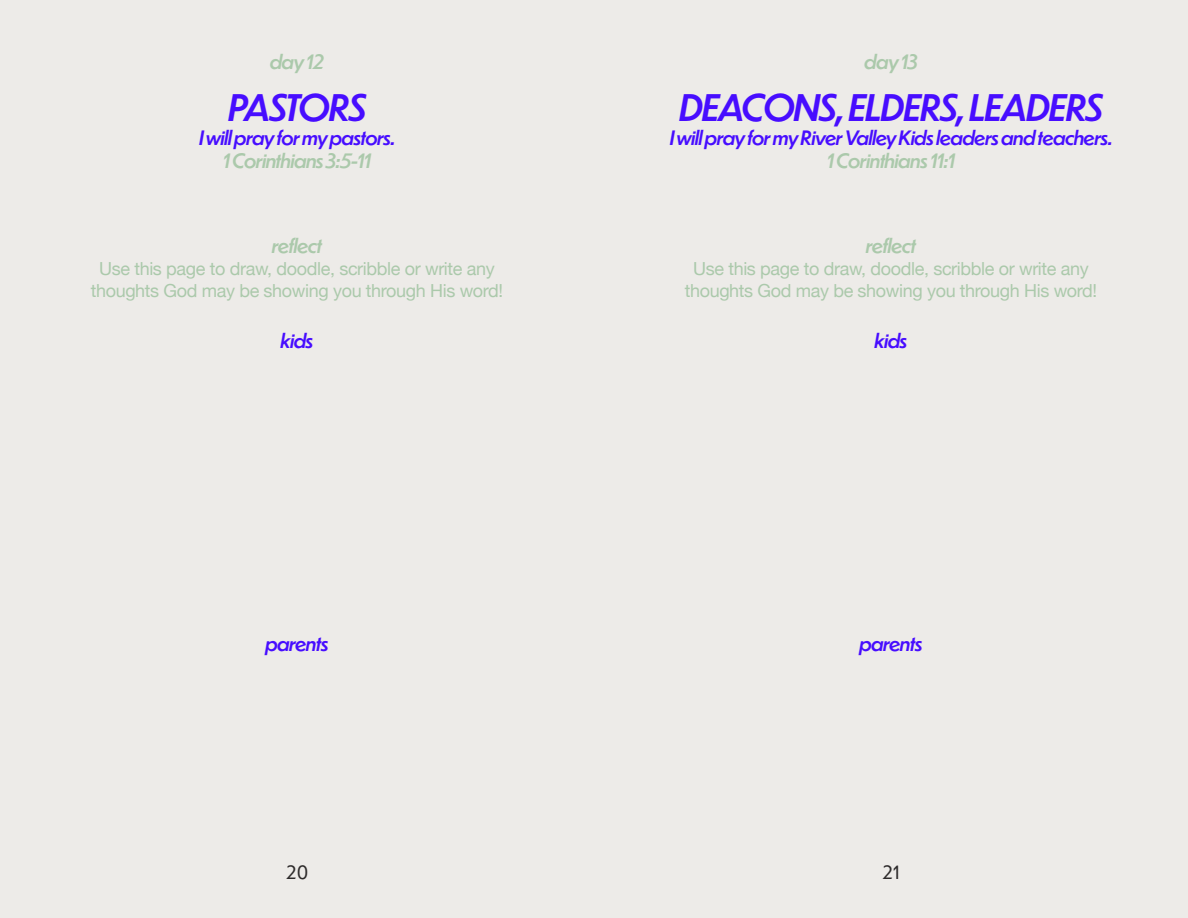
<style>
.page{position:relative;width:1188px;height:918px;background:#edebe8}
.page>*{position:absolute;margin:0;border:0;box-sizing:border-box;transform-origin:0 0}
.t1{font:italic 500 36px "Dunbar Text";letter-spacing:-.06em;color:#470dff}
.t2{font:italic 500 36px "Dunbar Text";letter-spacing:-.08em;color:#470dff}
.t3{font:italic 500 19.5px "Dunbar Text";letter-spacing:-.06em;color:#470dff}
.t4{font:italic 500 19.5px "Dunbar Text";letter-spacing:-.06em;color:#abc9ab}
.t5{font:18px/22.2px "Helvetica Neue";letter-spacing:-.02em;color:#abc9ab;text-align:center}
.t6{font:18px "Dunbar Text";color:#2e2b2b}
</style>
<div class="page">
<p class="t4" style="left:269px;top:48px;width:57px">day 12</p>
<h1 class="t2" style="left:227px;top:82px;width:141px">PASTORS</h1>
<p class="t3" style="left:199px;top:123px;width:199px">I will pray for my pastors.</p>
<p class="t4" style="left:222px;top:147px;width:151px">1 Corinthians 3:5-11</p>
<p class="t4" style="left:272px;top:231px;width:52px">reflect</p>
<p class="t5" style="left:91px;top:259px;width:414px">Use this page to draw, doodle, scribble or write any thoughts God may be showing you through His word!</p>
<p class="t4" style="left:864px;top:48px;width:56px">day 13</p>
<h1 class="t1" style="left:678px;top:82px;width:427px">DEACONS, ELDERS, LEADERS</h1>
<p class="t3" style="left:669px;top:123px;width:445px">I will pray for my River Valley Kids leaders and teachers.</p>
<p class="t4" style="left:827px;top:147px;width:130px">1 Corinthians 11:1</p>
<p class="t4" style="left:866px;top:231px;width:52px">reflect</p>
<p class="t5" style="left:685px;top:259px;width:414px">Use this page to draw, doodle, scribble or write any thoughts God may be showing you through His word!</p>
<p class="t3" style="left:280px;top:326px;width:35px">kids</p>
<p class="t3" style="left:874px;top:326px;width:35px">kids</p>
<p class="t3" style="left:265px;top:630px;width:65px">parents</p>
<p class="t3" style="left:859px;top:630px;width:65px">parents</p>
<p class="t6" style="left:286px;top:859px;width:24px">20</p>
<p class="t6" style="left:882px;top:859px;width:19px">21</p>
</div>
